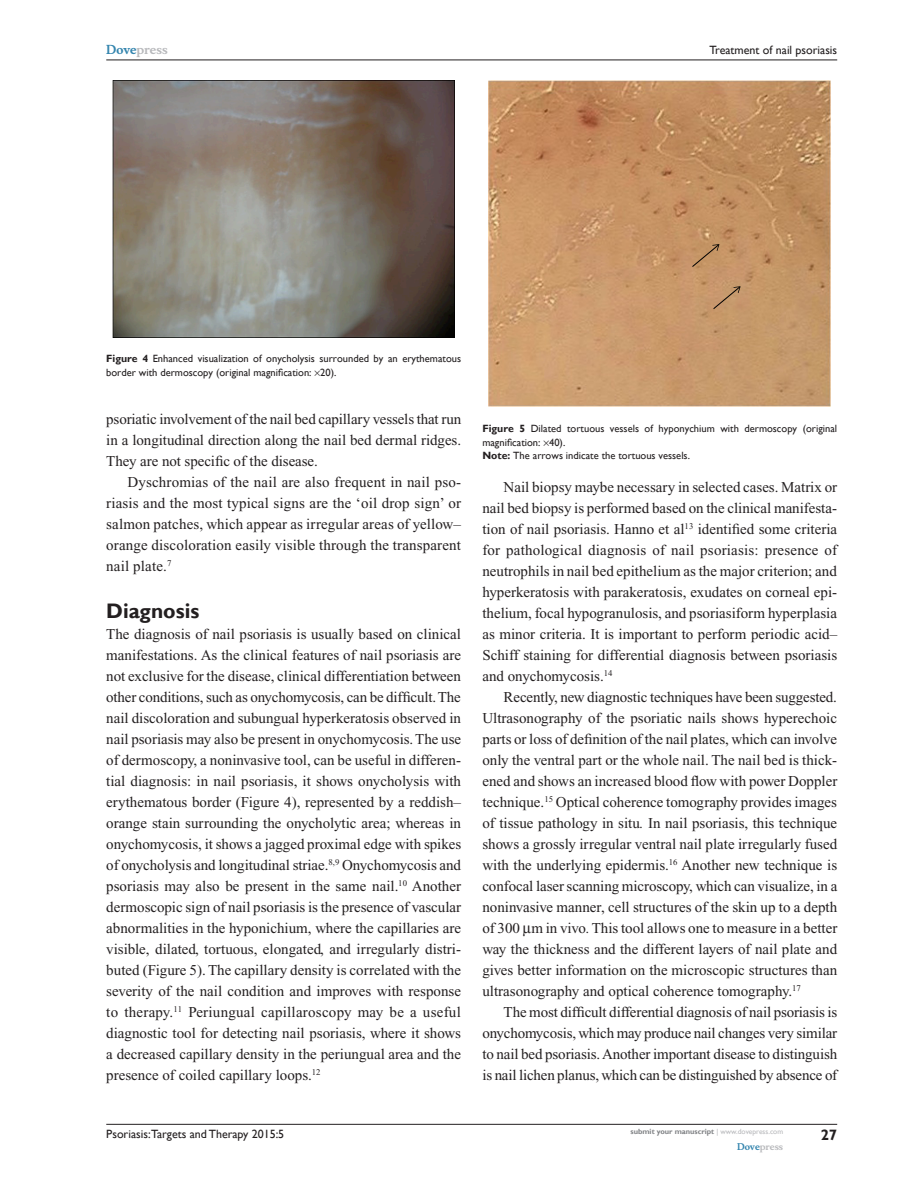
<style>
.page{position:relative;width:918px;height:1188px;background:#fff}
.page>*{position:absolute;margin:0;border:0;box-sizing:border-box;transform-origin:0 0}
.t1{font:700 21px "Gill Sans";color:#231f20}
.Tx{font:15px/21px "Times New Roman";color:#231f20;text-align:justify}
.TxF{font:15px/21px "Times New Roman";color:#231f20;text-align:justify}
.RunFolio-R{font:700 15px "Gill Sans";color:#231f20}
.RunF-R{font:12px "Gill Sans";color:#231f20}
.RunH-R{font:12px "Gill Sans";color:#231f20}
.RunH-Brand-R{font:700 12px "Musee";color:#b8b9bc}
.FC{font:10.5px/13.5px "Gill Sans";color:#231f20}
.RunF-Brand-R{font:700 9px "Musee";color:#b8b9bc}
.RunF-SubmityourMS-R{font:700 7.5px "Gill Sans";color:#808285}
.s1{color:#3485ae}
.s2{font-weight:700}
.s3{font-style:italic}
.s4{font-weight:400;color:#b8b9bc}
</style>
<div class="page">
<hr style="left:106px;top:1124px;width:731px;height:1px;background:#231f20">
<hr style="left:106px;top:60px;width:731px;height:1px;background:#231f20">
<img style="left:113px;top:81px;width:342px;height:256px">
<img style="left:489px;top:81px;width:342px;height:326px">
<svg style="left:691px;top:244px;width:29px;height:24px"></svg>
<svg style="left:713px;top:286px;width:28px;height:24px"></svg>
<p class="RunH-Brand-R" style="left:106px;top:43px;width:63px"><span class="s1">Dove</span>press</p>
<p class="RunH-R" style="left:709px;top:43px;width:129px">Treatment of nail psoriasis</p>
<p class="FC" style="left:106px;top:352px;width:356px"><span class="s2">Figure 4</span> Enhanced visualization of onycholysis surrounded by an erythematous border with dermoscopy (original magnification: 20).</p>
<p class="Tx" style="left:106px;top:409px;width:357px">psoriatic involvement of the nail bed capillary vessels that run in a longitudinal direction along the nail bed dermal ridges.<br>They are not specific of the disease.</p>
<p class="Tx" style="left:106px;top:472px;width:356px;text-indent:21px">Dyschromias of the nail are also frequent in nail pso&shy;riasis and the most typical signs are the ‘oil drop sign’ or salmon patches, which appear as irregular areas of yellow– orange discoloration easily visible through the transparent nail plate.<sup>7</sup></p>
<h1 class="t1" style="left:106px;top:598px;width:95px">Diagnosis</h1>
<p class="TxF" style="left:106px;top:623px;width:356px">The diagnosis of nail psoriasis is usually based on clinical manifestations. As the clinical features of nail psoriasis are not exclusive for the disease, clinical differentiation between other conditions, such as onychomycosis, can be difficult. The nail discoloration and subungual hyperkeratosis observed in nail psoriasis may also be present in onychomycosis. The use of dermoscopy, a noninvasive tool, can be useful in differen&shy;tial diagnosis: in nail psoriasis, it shows onycholysis with erythematous border (Figure 4), represented by a reddish– orange stain surrounding the onycholytic area; whereas in onychomycosis, it shows a jagged proximal edge with spikes of onycholysis and longitudinal striae.<sup>8,9</sup> Onychomycosis and psoriasis may also be present in the same nail.<sup>10</sup> Another dermoscopic sign of nail psoriasis is the presence of vascular abnormalities in the hyponichium, where the capillaries are visible, dilated, tortuous, elongated, and irregularly distri&shy;buted (Figure 5). The capillary density is correlated with the severity of the nail condition and improves with response to therapy.<sup>11</sup> Periungual capillaroscopy may be a useful diagnostic tool for detecting nail psoriasis, where it shows a decreased capillary density in the periungual area and the presence of coiled capillary loops.<sup>12</sup></p>
<p class="FC" style="left:482px;top:422px;width:356px"><span class="s2">Figure 5</span> Dilated tortuous vessels of hyponychium with dermoscopy (original magnification: 40).</p>
<p class="FC" style="left:482px;top:449px;width:209px"><span class="s2">Note:</span> The arrows indicate the tortuous vessels.</p>
<p class="Tx" style="left:482px;top:476px;width:356px;text-indent:21px">Nail biopsy maybe necessary in selected cases. Matrix or nail bed biopsy is performed based on the clinical manifesta&shy;tion of nail psoriasis. Hanno et al<sup>13</sup> identified some criteria for pathological diagnosis of nail psoriasis: presence of neutrophils in nail bed epithelium as the major criterion; and hyperkeratosis with parakeratosis, exudates on corneal epi&shy;thelium, focal hypogranulosis, and psoriasiform hyperplasia as minor criteria. It is important to perform periodic acid– Schiff staining for differential diagnosis between psoriasis and onychomycosis.<sup>14</sup></p>
<p class="Tx" style="left:482px;top:686px;width:357px;text-indent:21px">Recently, new diagnostic techniques have been suggested.<br>Ultrasonography of the psoriatic nails shows hyperechoic parts or loss of definition of the nail plates, which can involve only the ventral part or the whole nail. The nail bed is thick&shy;ened and shows an increased blood flow with power Doppler technique.<sup>15</sup> Optical coherence tomography provides images of tissue pathology in situ<span class="s3">.</span> In nail psoriasis, this technique shows a grossly irregular ventral nail plate irregularly fused with the underlying epidermis.<sup>16</sup> Another new technique is confocal laser scanning microscopy, which can visualize, in a noninvasive manner, cell structures of the skin up to a depth of 300 m in vivo<span class="s3">.</span> This tool allows one to measure in a better way the thickness and the different layers of nail plate and gives better information on the microscopic structures than ultrasonography and optical coherence tomography.<sup>17</sup></p>
<p class="Tx" style="left:482px;top:1001px;width:356px;text-indent:21px">The most difficult differential diagnosis of nail psoriasis is onychomycosis, which may produce nail changes very similar to nail bed psoriasis. Another important disease to distinguish is nail lichen planus, which can be distinguished by absence of</p>
<p class="RunF-R" style="left:106px;top:1127px;width:180px">Psoriasis:Targets and Therapy 2015:5</p>
<p class="RunF-SubmityourMS-R" style="left:631px;top:1127px;width:154px">submit your manuscript <span class="s4">| www.dovepress.com</span></p>
<p class="RunF-Brand-R" style="left:737px;top:1141px;width:48px"><span class="s1">Dove</span>press</p>
<p class="RunFolio-R" style="left:821px;top:1126px;width:18px">27</p>
</div>
